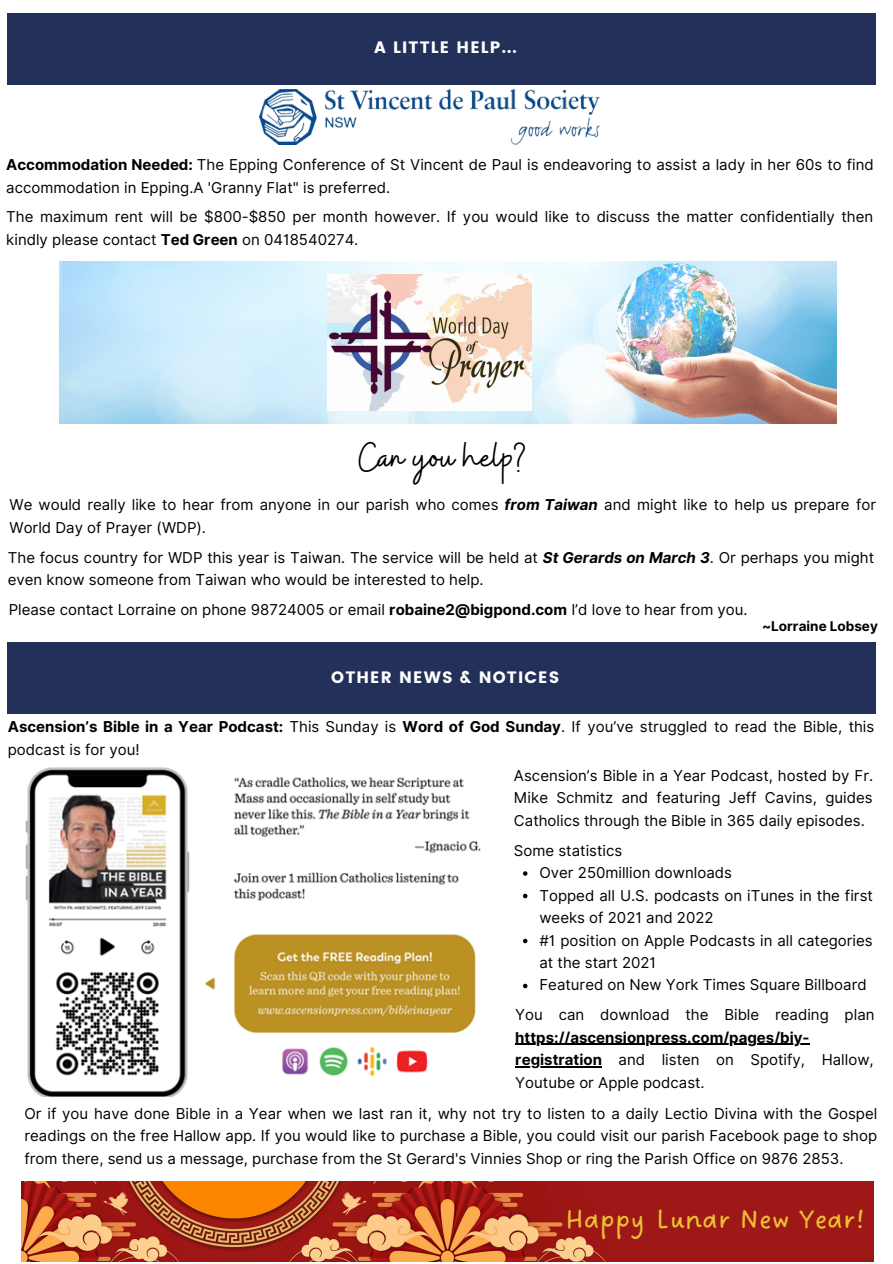
<style>
.page{position:relative;width:893px;height:1264px;background:#fff}
.page>*{position:absolute;margin:0;border:0;box-sizing:border-box;transform-origin:0 0}
.t1{font:42px "Buffalo";color:#000}
.t2{font:30px "DO Sans Regular";color:#edc032}
.t3{font:16.5px "Poppins";letter-spacing:.07em;color:#fff}
.t4{font:15px/22.5px "Inter";color:#000}
.t5{font:700 15px/22.5px "Inter";color:#000}
.t6{font:700 13.5px "Inter";color:#000}
.s1{font-weight:700}
.s2{font-weight:700;font-style:italic}
.s3{font-weight:400}
</style>
<div class="page">
<div style="left:7px;top:14px;width:868px;height:70px;background:#23305a"></div>
<img style="left:259px;top:90px;width:341px;height:55px">
<img style="left:59px;top:261px;width:777px;height:162px">
<img style="left:327px;top:274px;width:204px;height:136px">
<div style="left:7px;top:643px;width:868px;height:70px;background:#23305a"></div>
<img style="left:25px;top:767px;width:456px;height:329px">
<svg style="left:523px;top:871px;width:4px;height:4px"></svg>
<svg style="left:523px;top:893px;width:4px;height:5px"></svg>
<svg style="left:523px;top:938px;width:4px;height:5px"></svg>
<svg style="left:523px;top:983px;width:4px;height:5px"></svg>
<hr style="left:515px;top:1043px;width:294px;height:1px;background:#000">
<hr style="left:515px;top:1066px;width:87px;height:1px;background:#000">
<img style="left:22px;top:1181px;width:851px;height:80px">
<p class="t3" style="left:374px;top:38px;width:144px">A LITTLE HELP...</p>
<p class="t4" style="left:6px;top:153px;width:869px"><span class="s1">Accommodation Needed:</span> The Epping Conference of St Vincent de Paul is endeavoring to assist a lady in her 60s to find accommodation in Epping.A 'Granny Flat" is preferred.</p>
<p class="t4" style="left:6px;top:206px;width:868px">The maximum rent will be $800-$850 per month however. If you would like to discuss the matter confidentially then kindly please contact <span class="s1">Ted Green</span> on 0418540274.</p>
<h1 class="t1" style="left:359px;top:430px;width:168px">Can you help?</h1>
<p class="t4" style="left:9px;top:494px;width:868px">We would really like to hear from anyone in our parish who comes <span class="s2">from Taiwan</span> and might like to help us prepare for<br>World Day of Prayer (WDP).</p>
<p class="t4" style="left:8px;top:546px;width:867px">The focus country for WDP this year is Taiwan. The service will be held at <span class="s2">St Gerards on March 3</span>. Or perhaps you might even know someone from Taiwan who would be interested to help.</p>
<p class="t4" style="left:9px;top:598px;width:740px">Please contact Lorraine on phone 98724005 or email <span class="s1">robaine2@bigpond.com</span> I’d love to hear from you.</p>
<p class="t6" style="left:762px;top:618px;width:117px">~Lorraine Lobsey</p>
<p class="t3" style="left:331px;top:667px;width:230px">OTHER NEWS &amp; NOTICES</p>
<p class="t4" style="left:8px;top:715px;width:867px"><span class="s1">Ascension’s Bible in a Year Podcast:</span> This Sunday is <span class="s1">Word of God Sunday</span>. If you’ve struggled to read the Bible, this podcast is for you!</p>
<p class="t4" style="left:514px;top:764px;width:361px;text-align:justify">Ascension’s Bible in a Year Podcast, hosted by Fr.<br>Mike Schmitz and featuring Jeff Cavins, guides Catholics through the Bible in 365 daily episodes.</p>
<p class="t4" style="left:539px;top:861px;width:335px">Over 250million downloads<br>Topped all U.S. podcasts on iTunes in the first weeks of 2021 and 2022<br>#1 position on Apple Podcasts in all categories at the start 2021<br>Featured on New York Times Square Billboard</p>
<p class="t4" style="left:514px;top:838px;width:110px">Some statistics</p>
<p class="t4" style="left:515px;top:1003px;width:361px">You can download the Bible reading plan</p>
<p class="t5" style="left:515px;top:1025px;width:360px">https://ascensionpress.com/pages/biy&shy;registration <span class="s3">and listen on Spotify, Hallow,<br>Youtube or Apple podcast.</span></p>
<p class="t4" style="left:24px;top:1101px;width:854px;text-align:justify">Or if you have done Bible in a Year when we last ran it, why not try to listen to a daily Lectio Divina with the Gospel readings on the free Hallow app. If you would like to purchase a Bible, you could visit our parish Facebook page to shop from there, send us a message, purchase from the St Gerard's Vinnies Shop or ring the Parish Office on 9876 2853.</p>
<h2 class="t2" style="left:565px;top:1201px;width:301px">Happy Lunar New Year!</h2>
</div>
